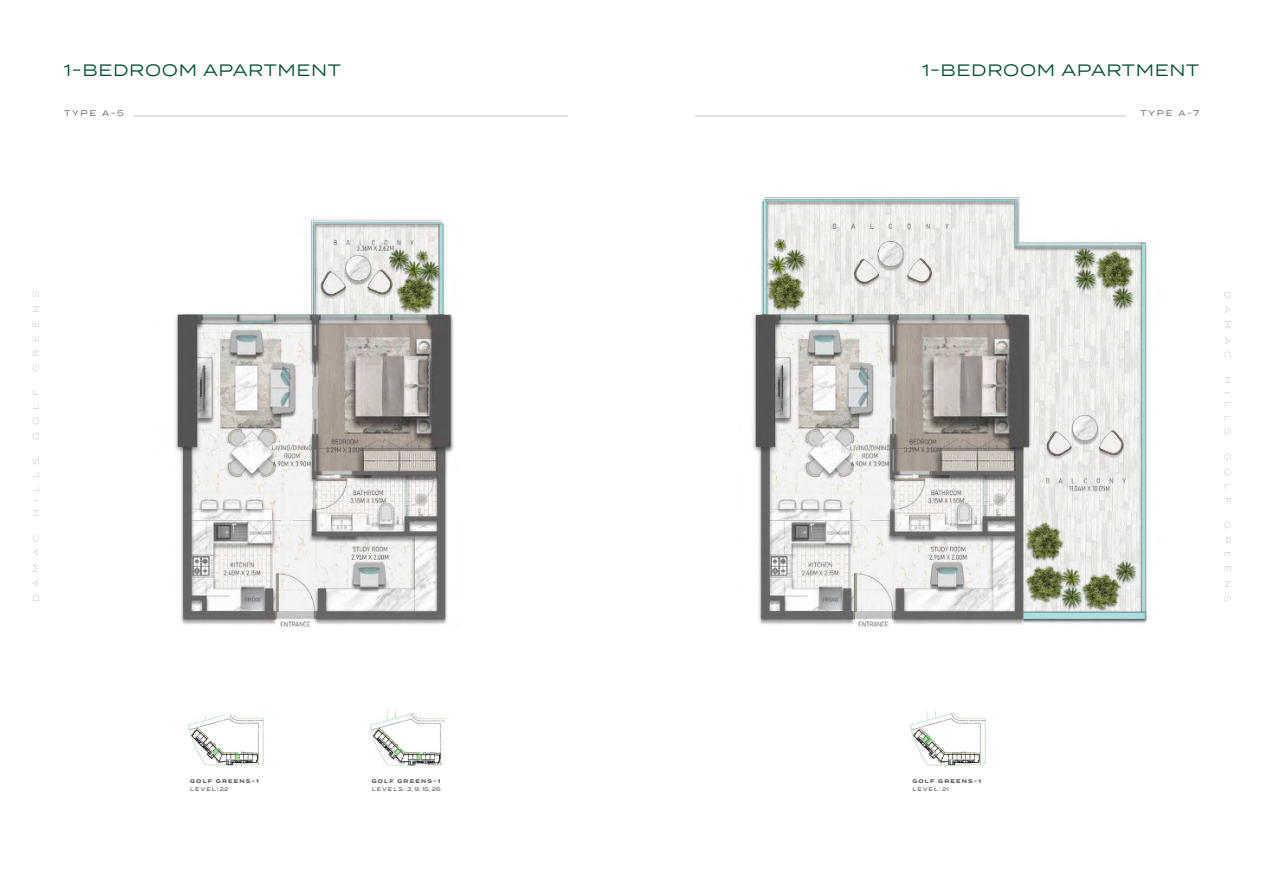
<style>
.page{position:relative;width:1263px;height:893px;background:#fff}
.page>*{position:absolute;margin:0;border:0;box-sizing:border-box;transform-origin:0 0}
.t1{font:16.5px "Termina";letter-spacing:.04em;color:#005035}
.t2{font:300 8.25px "Termina";letter-spacing:.89em;color:#bcbec0}
.t3{font:8.02px "Termina";letter-spacing:.22em;color:#58595b}
.t4{font:700 5.25px "Termina";letter-spacing:.22em;color:#58595b}
.t5{font:500 5.25px "Termina";letter-spacing:.2em;color:#58595b}
</style>
<div class="page">
<img style="left:175px;top:219px;width:279px;height:408px">
<img style="left:188px;top:714px;width:75px;height:51px">
<img style="left:370px;top:709px;width:75px;height:56px">
<hr style="left:133px;top:116px;width:435px;height:1px;background:#c7c8ca">
<hr style="left:695px;top:116px;width:431px;height:1px;background:#c7c8ca">
<img style="left:753px;top:197px;width:395px;height:430px">
<img style="left:910px;top:710px;width:75px;height:55px">
<h1 class="t1" style="left:64px;top:59px;width:279px">1-BEDROOM APARTMENT</h1>
<h1 class="t1" style="left:922px;top:59px;width:279px">1-BEDROOM APARTMENT</h1>
<p class="t3" style="left:64px;top:107px;width:61px">TYPE A-5</p>
<p class="t3" style="left:1140px;top:107px;width:60px">TYPE A-7</p>
<p class="t2" style="left:30px;top:372px;width:83px;rotate:-90deg">GREENS</p>
<p class="t2" style="left:30px;top:440px;width:52px;rotate:-90deg">GOLF</p>
<p class="t2" style="left:30px;top:517px;width:61px;rotate:-90deg">HILLS</p>
<p class="t2" style="left:30px;top:602px;width:69px;rotate:-90deg">DAMAC</p>
<p class="t2" style="left:1233px;top:291px;width:69px;rotate:90deg">DAMAC</p>
<p class="t2" style="left:1233px;top:376px;width:61px;rotate:90deg">HILLS</p>
<p class="t2" style="left:1233px;top:453px;width:52px;rotate:90deg">GOLF</p>
<p class="t2" style="left:1233px;top:521px;width:83px;rotate:90deg">GREENS</p>
<p class="t4" style="left:190px;top:777px;width:70px">GOLF GREENS-1</p>
<p class="t5" style="left:190px;top:785px;width:40px">LEVEL: 22</p>
<p class="t4" style="left:372px;top:777px;width:70px">GOLF GREENS-1</p>
<p class="t5" style="left:372px;top:785px;width:71px">LEVELS: 3, 9, 15, 26</p>
<p class="t4" style="left:912px;top:777px;width:70px">GOLF GREENS-1</p>
<p class="t5" style="left:912px;top:785px;width:38px">LEVEL: 21</p>
</div>
